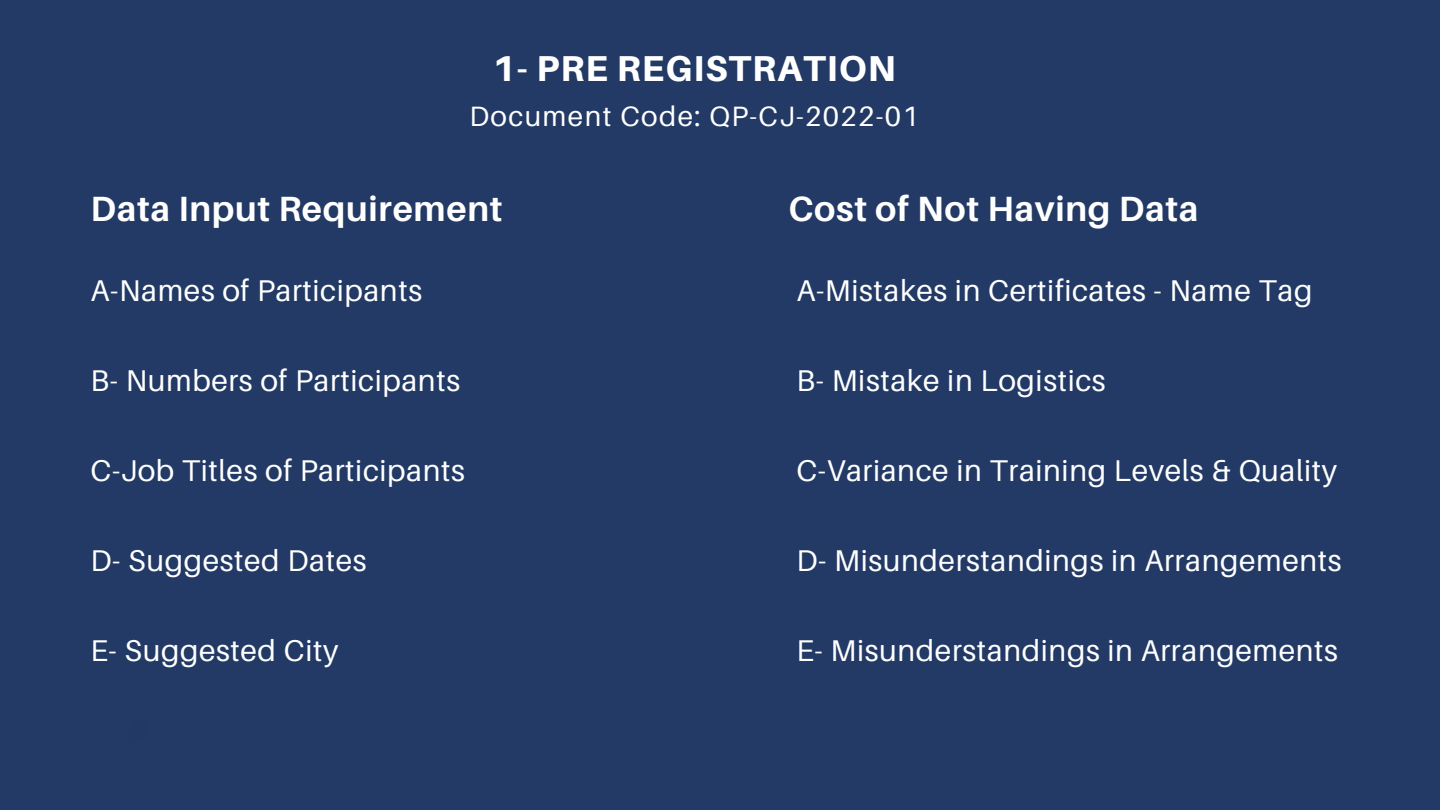
<style>
.page{position:relative;width:1440px;height:810px;background:#223a65}
.page>*{position:absolute;margin:0;border:0;box-sizing:border-box;transform-origin:0 0}
.t1{font:800 36px "Aileron";letter-spacing:.03em;color:#fff}
.t2{font:700 35.1px "Aileron";letter-spacing:.02em;color:#fff}
.t3{font:30px "Aileron";letter-spacing:.02em;color:#fff}
.t4{font:28px "Aileron";letter-spacing:.05em;color:#fff}
</style>
<div class="page">
<h1 class="t1" style="left:492px;top:46px;width:405px">1- PRE REGISTRATION</h1>
<p class="t4" style="left:469px;top:99px;width:451px">Document Code: QP-CJ-2022-01</p>
<p class="t2" style="left:90px;top:186px;width:414px">Data Input Requirement</p>
<p class="t2" style="left:788px;top:186px;width:412px">Cost of Not Having Data</p>
<p class="t3" style="left:90px;top:272px;width:333px">A-Names of Participants</p>
<p class="t3" style="left:796px;top:272px;width:518px">A-Mistakes in Certificates - Name Tag</p>
<p class="t3" style="left:90px;top:362px;width:371px">B- Numbers of Participants</p>
<p class="t3" style="left:796px;top:362px;width:311px">B- Mistake in Logistics</p>
<p class="t3" style="left:90px;top:452px;width:376px">C-Job Titles of Participants</p>
<p class="t3" style="left:796px;top:452px;width:542px">C-Variance in Training Levels &amp; Quality</p>
<p class="t3" style="left:90px;top:542px;width:278px">D- Suggested Dates</p>
<p class="t3" style="left:796px;top:542px;width:547px">D- Misunderstandings in Arrangements</p>
<p class="t3" style="left:90px;top:632px;width:250px">E- Suggested City</p>
<p class="t3" style="left:796px;top:632px;width:543px">E- Misunderstandings in Arrangements</p>
</div>
